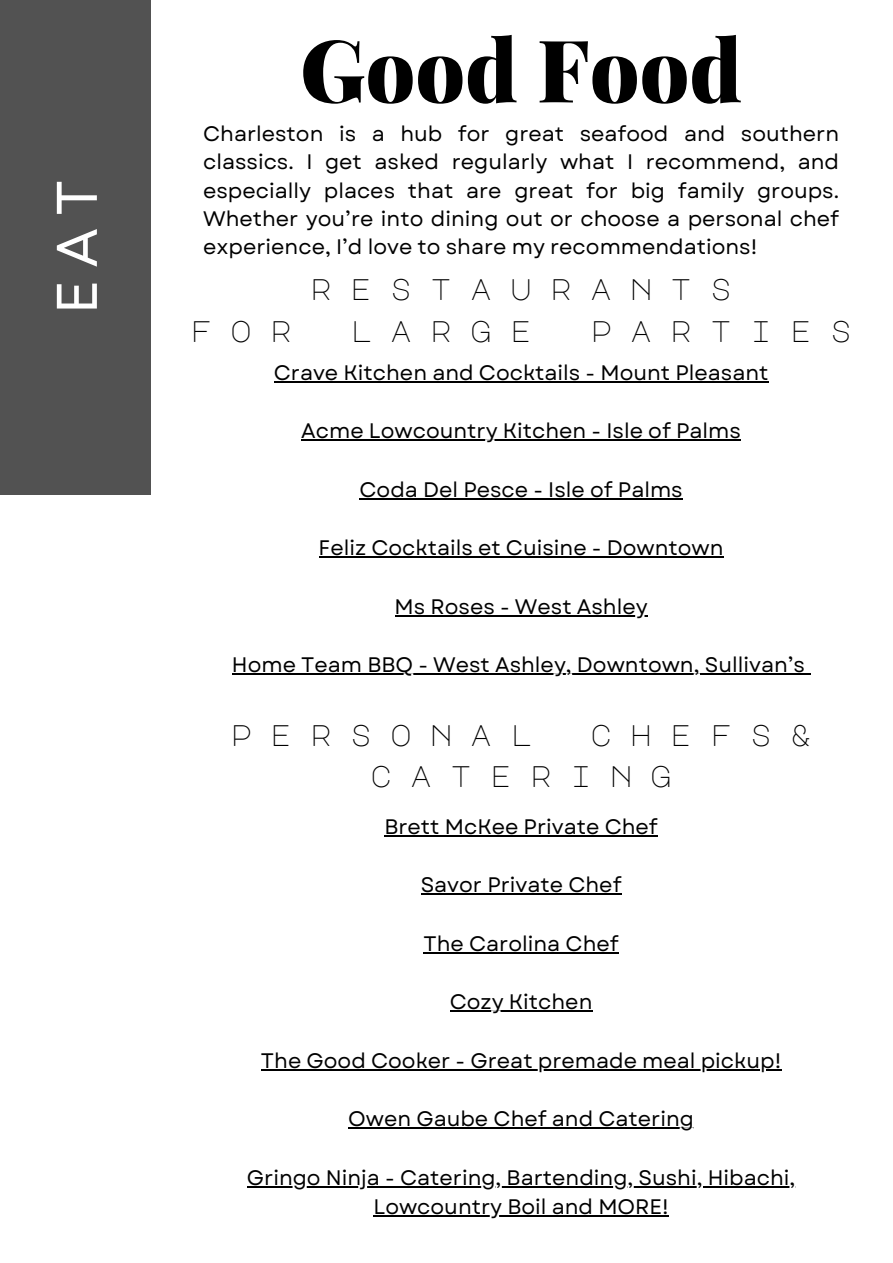
<style>
.page{position:relative;width:893px;height:1263px;background:#fff}
.page>*{position:absolute;margin:0;border:0;box-sizing:border-box;transform-origin:0 0}
.t1{font:900 86.47px "Playfair Display";color:#000}
.t2{font:57.22px "Garet";color:#fff}
.t3{font:29.55px/41.1px "Major Mono Display";letter-spacing:.615em;color:#000}
.t4{font:21px/28.3px "Garet";color:#000;text-align:justify}
</style>
<div class="page">
<div style="left:0;top:0;width:151px;height:494px;background:#525252"></div>
<hr style="left:384px;top:835px;width:274px;height:2px;background:#000">
<hr style="left:421px;top:893px;width:200px;height:2px;background:#000">
<hr style="left:423px;top:952px;width:195px;height:2px;background:#000">
<hr style="left:450px;top:1010px;width:142px;height:2px;background:#000">
<hr style="left:261px;top:1069px;width:520px;height:2px;background:#000">
<hr style="left:348px;top:1127px;width:346px;height:2px;background:#000">
<hr style="left:247px;top:1186px;width:548px;height:2px;background:#000">
<hr style="left:373px;top:1215px;width:295px;height:2px;background:#000">
<hr style="left:274px;top:381px;width:494px;height:2px;background:#000">
<hr style="left:301px;top:439px;width:440px;height:2px;background:#000">
<hr style="left:359px;top:498px;width:324px;height:2px;background:#000">
<hr style="left:319px;top:556px;width:404px;height:2px;background:#000">
<hr style="left:395px;top:615px;width:252px;height:2px;background:#000">
<hr style="left:232px;top:673px;width:573px;height:2px;background:#000">
<h2 class="t2" style="left:36px;top:314px;width:136px;rotate:-90deg">EAT</h2>
<h1 class="t1" style="left:300px;top:9px;width:443px">Good Food</h1>
<p class="t4" style="left:203px;top:119px;width:637px">Charleston is a hub for great seafood and southern classics. I get asked regularly what I recommend, and especially places that are great for big family groups.<br>Whether you’re into dining out or choose a personal chef experience, I’d love to share my recommendations!</p>
<h3 class="t3" style="left:310px;top:268px;width:423px">RESTAURANTS</h3>
<h3 class="t3" style="left:190px;top:309px;width:103px">FOR</h3>
<h3 class="t3" style="left:350px;top:309px;width:183px">LARGE</h3>
<h3 class="t3" style="left:590px;top:309px;width:263px">PARTIES</h3>
<p class="t4" style="left:274px;top:358px;width:496px">Crave Kitchen and Cocktails - Mount Pleasant</p>
<p class="t4" style="left:301px;top:417px;width:441px">Acme Lowcountry Kitchen - Isle of Palms</p>
<p class="t4" style="left:359px;top:475px;width:325px">Coda Del Pesce - Isle of Palms</p>
<p class="t4" style="left:319px;top:534px;width:406px">Feliz Cocktails et Cuisine - Downtown</p>
<p class="t4" style="left:395px;top:592px;width:254px">Ms Roses - West Ashley</p>
<p class="t4" style="left:232px;top:651px;width:574px">Home Team BBQ - West Ashley, Downtown, Sullivan’s</p>
<h3 class="t3" style="left:230px;top:713px;width:303px">PERSONAL</h3>
<h3 class="t3" style="left:370px;top:713px;width:443px;text-indent:220px">CHEFS&amp;<br>CATERING</h3>
<p class="t4" style="left:384px;top:812px;width:275px">Brett McKee Private Chef</p>
<p class="t4" style="left:421px;top:871px;width:202px">Savor Private Chef</p>
<p class="t4" style="left:423px;top:929px;width:197px">The Carolina Chef</p>
<p class="t4" style="left:450px;top:988px;width:144px">Cozy Kitchen</p>
<p class="t4" style="left:261px;top:1046px;width:522px">The Good Cooker - Great premade meal pickup!</p>
<p class="t4" style="left:348px;top:1105px;width:347px">Owen Gaube Chef and Catering</p>
<p class="t4" style="left:247px;top:1163px;width:550px;line-height:29.2px;text-align:center">Gringo Ninja - Catering, Bartending, Sushi, Hibachi,<br>Lowcountry Boil and MORE!</p>
</div>
